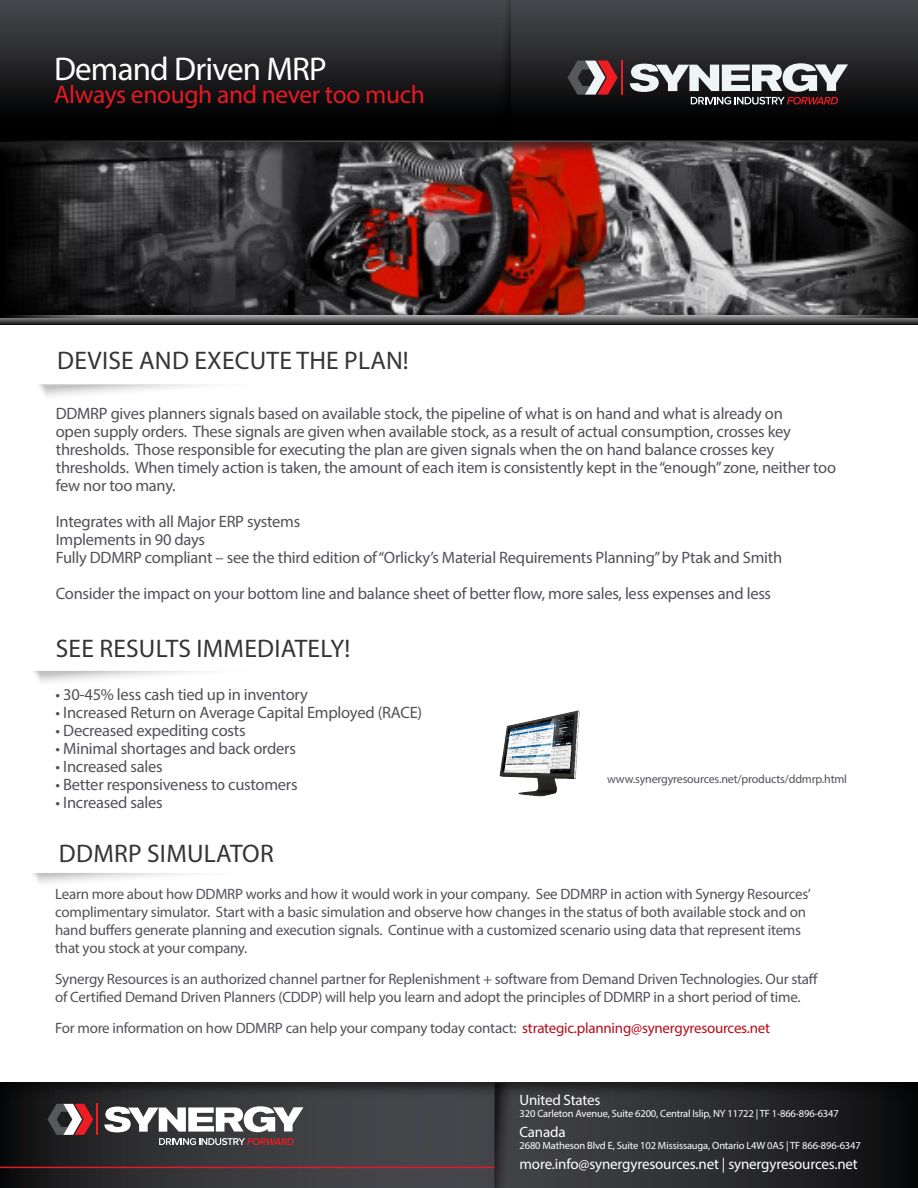
<style>
.page{position:relative;width:918px;height:1188px;background:#fff}
.page>*{position:absolute;margin:0;border:0;box-sizing:border-box;transform-origin:0 0}
.Body_Copy{font:33px "Myriad Pro";letter-spacing:-.025em;color:#fff}
.Body_Copy-2{font:25.5px "Myriad Pro";letter-spacing:.01em;color:#353536}
.Body_Copy-3{font:25.5px "Myriad Pro";letter-spacing:-.015em;color:#e51a23}
.quote_attribution{font:25.5px "Myriad Pro";letter-spacing:.01em;color:#353536}
.Body_Copy-4{font:16.5px/18px "Myriad Pro";letter-spacing:-.015em;color:#505258}
.quote_attribution-2{font:15px/18px "Myriad Pro";letter-spacing:-.015em;color:#505258}
.t1{font:15px "Myriad Pro";letter-spacing:-.01em;color:#fff}
.Body_Copy-5{font:12px "Myriad Pro";letter-spacing:-.015em;color:#505258}
.t2{font:10.5px "Myriad Pro";letter-spacing:-.015em;color:#fff}
.s1{color:#b50e1a}
</style>
<div class="page">
<div style="left:0;top:1075px;width:918px;height:113px;background:#231f20;opacity:.59"></div>
<hr style="left:0;top:1167px;width:495px;height:1px;background:#e51a23">
<svg style="left:494px;top:1083px;width:22px;height:105px"></svg>
<svg style="left:48px;top:1104px;width:45px;height:31px"></svg>
<hr style="left:96px;top:1104px;width:2px;height:31px;background:#ee1d23">
<svg style="left:104px;top:1106px;width:199px;height:26px"></svg>
<svg style="left:159px;top:1138px;width:135px;height:7px"></svg>
<img style="left:106px;top:157px;width:706px;height:153px">
<svg style="left:0;top:157px;width:106px;height:153px"></svg>
<svg style="left:812px;top:157px;width:106px;height:153px"></svg>
<div style="left:0;top:0;width:918px;height:157px;background:#231f20;opacity:.75"></div>
<svg style="left:0;top:0;width:918px;height:143px"></svg>
<svg style="left:0;top:310px;width:918px;height:15px"></svg>
<svg style="left:493px;top:0;width:18px;height:140px"></svg>
<svg style="left:33px;top:671px;width:169px;height:12px"></svg>
<svg style="left:32px;top:873px;width:163px;height:11px"></svg>
<svg style="left:568px;top:61px;width:50px;height:34px"></svg>
<hr style="left:621px;top:61px;width:1px;height:34px;background:#ee1d23">
<svg style="left:630px;top:63px;width:218px;height:42px"></svg>
<img style="left:499px;top:710px;width:81px;height:87px">
<svg style="left:38px;top:384px;width:168px;height:13px"></svg>
<p class="Body_Copy" style="left:54px;top:49px;width:274px">Demand Driven MRP</p>
<p class="Body_Copy-3" style="left:54px;top:79px;width:372px">Always enough and never too much</p>
<p class="Body_Copy-2" style="left:57px;top:344px;width:353px">DEVISE AND EXECUTE THE PLAN!</p>
<p class="Body_Copy-4" style="left:56px;top:404px;width:782px">DDMRP gives planners signals based on available stock, the pipeline of what is on hand and what is already on<br>open supply orders. These signals are given when available stock, as a result of actual consumption, crosses key thresholds. Those responsible for executing the plan are given signals when the on hand balance crosses key thresholds. When timely action is taken, the amount of each item is consistently kept in the “enough” zone, neither too few nor too many.</p>
<p class="Body_Copy-4" style="left:56px;top:512px;width:728px">Integrates with all Major ERP systems<br>Implements in 90 days<br>Fully DDMRP compliant – see the third edition of “Orlicky’s Material Requirements Planning” by Ptak and Smith</p>
<p class="Body_Copy-4" style="left:56px;top:584px;width:717px">Consider the impact on your bottom line and balance sheet of better flow, more sales, less expenses and less</p>
<p class="Body_Copy-2" style="left:56px;top:632px;width:296px">SEE RESULTS IMMEDIATELY!</p>
<p class="Body_Copy-4" style="left:56px;top:686px;width:254px">• 30-45% less cash tied up in inventory</p>
<p class="Body_Copy-4" style="left:56px;top:704px;width:368px">• Increased Return on Average Capital Employed (RACE)</p>
<p class="Body_Copy-4" style="left:56px;top:722px;width:191px">• Decreased expediting costs</p>
<p class="Body_Copy-4" style="left:56px;top:740px;width:242px">• Minimal shortages and back orders</p>
<p class="Body_Copy-4" style="left:56px;top:758px;width:109px">• Increased sales</p>
<p class="Body_Copy-4" style="left:56px;top:776px;width:244px">• Better responsiveness to customers</p>
<p class="Body_Copy-4" style="left:56px;top:794px;width:109px">• Increased sales</p>
<p class="quote_attribution" style="left:59px;top:838px;width:216px">DDMRP SIMULATOR</p>
<p class="Body_Copy-5" style="left:607px;top:771px;width:242px">www.synergyresources.net/products/ddmrp.html</p>
<p class="quote_attribution-2" style="left:55px;top:885px;width:757px">Learn more about how DDMRP works and how it would work in your company. See DDMRP in action with Synergy Resources’ complimentary simulator. Start with a basic simulation and observe how changes in the status of both available stock and on hand buffers generate planning and execution signals. Continue with a customized scenario using data that represent items that you stock at your company.</p>
<p class="quote_attribution-2" style="left:55px;top:970px;width:765px">Synergy Resources is an authorized channel partner for Replenishment + software from Demand Driven Technologies. Our staff of Certified Demand Driven Planners (CDDP) will help you learn and adopt the principles of DDMRP in a short period of time.</p>
<p class="quote_attribution-2" style="left:55px;top:1018px;width:716px">For more information on how DDMRP can help your company today contact: <span class="s1">strategic.planning@synergyresources.net</span></p>
<p class="t1" style="left:520px;top:1091px;width:82px">United States</p>
<p class="t2" style="left:520px;top:1107px;width:321px">320 Carleton Avenue, Suite 6200, Central Islip, NY 11722 | TF 1-866-896-6347</p>
<p class="t1" style="left:520px;top:1123px;width:47px">Canada</p>
<p class="t2" style="left:520px;top:1139px;width:343px">2680 Matheson Blvd E, Suite 102 Mississauga, Ontario L4W 0A5 | TF 866-896-6347</p>
<p class="t1" style="left:520px;top:1155px;width:340px">more.info@synergyresources.net | synergyresources.net</p>
</div>
